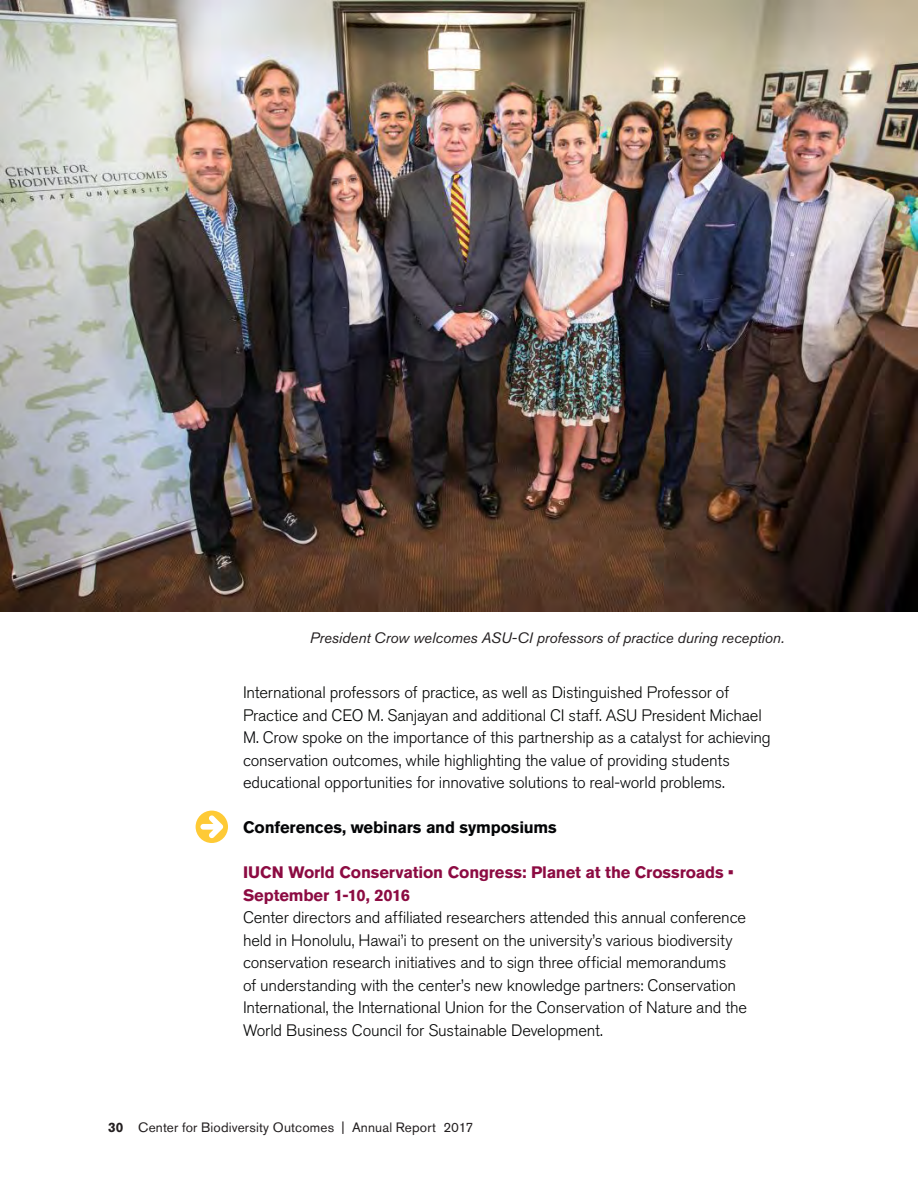
<style>
.page{position:relative;width:918px;height:1188px;background:#fff}
.page>*{position:absolute;margin:0;border:0;box-sizing:border-box;transform-origin:0 0}
._2_subhead{font:300 16.5px/22.5px "Akzidenz Grotesk Pro";letter-spacing:-.01em;color:#050606}
._2_subhead-2{font:300 16.5px/22.5px "Akzidenz Grotesk Pro";letter-spacing:-.01em;color:#040507}
._2_subhead-3{font:700 16.5px/22.5px "Akzidenz Grotesk Pro";letter-spacing:-.01em;color:#8c0b42}
._2_subhead-4{font:700 16.5px "Akzidenz Grotesk Pro";letter-spacing:-.01em;color:#040507}
.t1{font:italic 15px "Akzidenz Grotesk Pro";letter-spacing:-.005em;color:#231f20}
.t2{font:13.5px "Akzidenz Grotesk Pro";letter-spacing:.01em;color:#231f20}
.s1{color:#040503}
.s2{font-weight:700}
</style>
<div class="page">
<img style="left:0;top:0;width:918px;height:612px">
<div style="left:196px;top:811px;width:32px;height:32px;background:#feca36;border-radius:50%"></div>
<svg style="left:200px;top:815px;width:23px;height:23px"></svg>
<p class="t1" style="left:310px;top:628px;width:476px">President Crow welcomes ASU-CI professors of practice during reception.</p>
<p class="_2_subhead-2" style="left:243px;top:681px;width:529px"><span class="s1">International professors of practice, as well as Distinguished Professor of Practice and CEO M. Sanjayan and additional CI staff. ASU President Michael </span>M. Crow spoke on the importance of this partnership as a catalyst for achieving conservation outcomes, while highlighting the value of providing students educational opportunities for innovative solutions to real-world problems.</p>
<p class="_2_subhead-4" style="left:243px;top:817px;width:315px">Conferences, webinars and symposiums</p>
<p class="_2_subhead-3" style="left:243px;top:861px;width:492px">IUCN World Conservation Congress: Planet at the Crossroads •<br>September 1-10, 2016</p>
<p class="_2_subhead" style="left:243px;top:906px;width:506px">Center directors and affiliated researchers attended this annual conference held in Honolulu, Hawai’i to present on the university’s various biodiversity conservation research initiatives and to sign three official memorandums<br>of understanding with the center’s new knowledge partners: Conservation International, the International Union for the Conservation of Nature and the World Business Council for Sustainable Development.</p>
<p class="t2" style="left:108px;top:1118px;width:367px"><span class="s2">30</span> Center for Biodiversity Outcomes | Annual Report 2017</p>
</div>
